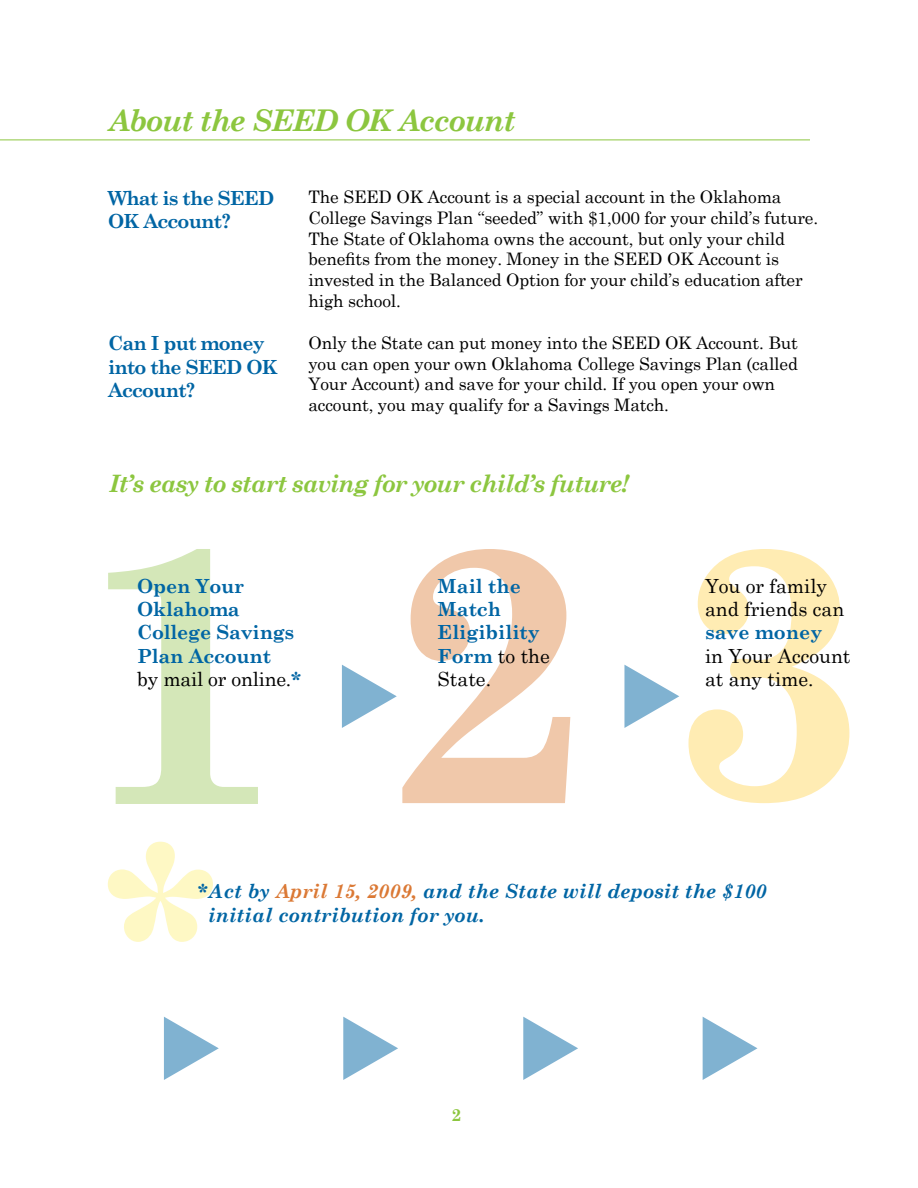
<style>
.page{position:relative;width:918px;height:1188px;background:#fff}
.page>*{position:absolute;margin:0;border:0;box-sizing:border-box;transform-origin:0 0}
.t1{font:italic 700 225px "Century Schoolbook";color:#fef8c4}
.t2{font:italic 700 30px "Century Schoolbook";letter-spacing:-.04em;color:#8cc63f}
.t3{font:italic 700 24px "Century Schoolbook";letter-spacing:-.04em;color:#8cc63f}
.t4{font:700 19.5px/23.4px "Century Schoolbook";letter-spacing:-.01em;color:#0065a4}
.t5{font:italic 700 19.5px/23.4px "Century Schoolbook";color:#0065a4}
.t6{font:700 19.5px/23.4px "Century Schoolbook";letter-spacing:-.04em;color:#0065a4}
.t7{font:19.5px/23.4px "Century Schoolbook";color:#000}
.t8{font:17.25px/20.7px "Century Schoolbook";letter-spacing:-.01em;color:#000}
.t9{font:700 17.25px "Century Schoolbook";color:#8cc63f}
.s1{font-weight:400;color:#000}
.s2{color:#db7935}
</style>
<div class="page">
<hr style="left:0;top:140px;width:810px;height:1px;background:#8cc63f">
<svg style="left:343px;top:1017px;width:55px;height:63px"></svg>
<svg style="left:164px;top:1017px;width:55px;height:63px"></svg>
<svg style="left:523px;top:1017px;width:55px;height:63px"></svg>
<svg style="left:703px;top:1017px;width:55px;height:63px"></svg>
<svg style="left:624px;top:665px;width:55px;height:63px"></svg>
<svg style="left:108px;top:549px;width:150px;height:255px"></svg>
<svg style="left:689px;top:549px;width:160px;height:254px"></svg>
<svg style="left:342px;top:549px;width:228px;height:254px"></svg>
<h2 class="t2" style="left:108px;top:97px;width:409px">About the SEED OK Account</h2>
<p class="t6" style="left:108px;top:185px;width:168px">What is the SEED<br>OK Account?</p>
<p class="t6" style="left:108px;top:331px;width:171px">Can I put money into the SEED OK<br>Account?</p>
<p class="t8" style="left:309px;top:185px;width:511px">The SEED OK Account is a special account in the Oklahoma College Savings Plan “seeded” with $1,000 for your child’s future.<br>The State of Oklahoma owns the account, but only your child benefits from the money. Money in the SEED OK Account is invested in the Balanced Option for your child’s education after high school.</p>
<p class="t8" style="left:309px;top:331px;width:491px">Only the State can put money into the SEED OK Account. But you can open your own Oklahoma College Savings Plan (called Your Account) and save for your child. If you open your own account, you may qualify for a Savings Match.</p>
<h3 class="t3" style="left:109px;top:465px;width:522px">It’s easy to start saving for your child’s future!</h3>
<p class="t4" style="left:137px;top:573px;width:165px">Open Your<br>Oklahoma<br>College Savings<br>Plan Account<br><span class="s1">by mail or online.</span>*</p>
<p class="t7" style="left:705px;top:572px;width:141px">You or family and friends can</p>
<p class="t4" style="left:438px;top:573px;width:114px">Mail the<br>Match<br>Eligibility<br>Form <span class="s1">to the<br>State.</span></p>
<p class="t4" style="left:705px;top:620px;width:119px">save money</p>
<p class="t7" style="left:705px;top:642px;width:147px">in Your Account at any time.</p>
<h1 class="t1" style="left:93px;top:756px;width:114px">*</h1>
<p class="t5" style="left:208px;top:879px;width:560px;text-indent:-11px">*Act by <span class="s2">April 15, 2009,</span> and the State will deposit the $100 initial contribution for you.</p>
<p class="t9" style="left:452px;top:1102px;width:11px">2</p>
</div>
